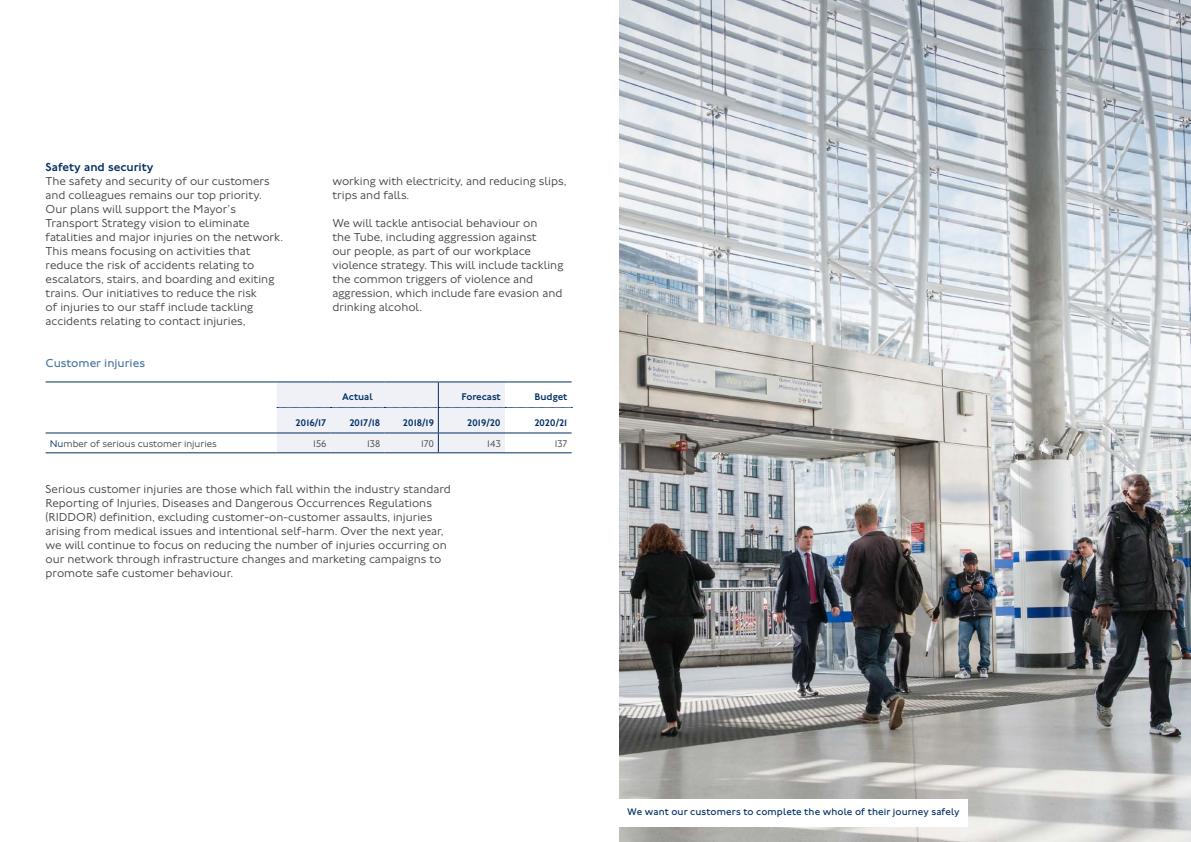
<style>
.page{position:relative;width:1191px;height:842px;background:#fff}
.page>*{position:absolute;margin:0;border:0;box-sizing:border-box;transform-origin:0 0}
.Body_12_14_P{font:300 12px/14px "Johnston 100";color:#414042}
.Body_Heading_12_14_Blue_H4{font:500 12px "Johnston 100";color:#002e63}
.TB_Graph_Caption_Subhead_12_14_Blue_P{font:12px "Johnston 100";color:#4c78a2}
.PictureCaption_10_12_P_LEFT{font:10px "Johnston 100";letter-spacing:.005em;color:#002e63}
.TB_BodyHeading_10_10_Blue_RIGHT{font:500 10px "Johnston 100";color:#002e63}
.TB_BodyCopy_10_10_LEFT{font:300 10px "Johnston 100";color:#414042}
.TB_BodyCopy_10_10_RIGHT{font:300 10px "Johnston 100";color:#414042}
.TB_BodyHeading_10_10_Blue_LEFT{font:500 10px "Johnston 100";color:#002e63}
.s1{color:#002e63}
</style>
<div class="page">
<svg style="left:277px;top:382px;width:295px;height:71px"></svg>
<hr style="left:46px;top:452px;width:231px;height:1px;background:#002e63">
<hr style="left:277px;top:452px;width:53px;height:1px;background:#002e63">
<hr style="left:330px;top:452px;width:54px;height:1px;background:#002e63">
<hr style="left:384px;top:452px;width:54px;height:1px;background:#002e63">
<hr style="left:438px;top:452px;width:67px;height:1px;background:#002e63">
<hr style="left:505px;top:452px;width:66px;height:1px;background:#002e63">
<hr style="left:46px;top:382px;width:231px;height:1px;background:#002e63">
<hr style="left:46px;top:433px;width:231px;height:1px;background:#002e63">
<hr style="left:277px;top:382px;width:53px;height:1px;background:#002e63">
<hr style="left:330px;top:382px;width:54px;height:1px;background:#002e63">
<hr style="left:384px;top:382px;width:54px;height:1px;background:#002e63">
<hr style="left:277px;top:433px;width:53px;height:1px;background:#002e63">
<hr style="left:330px;top:433px;width:54px;height:1px;background:#002e63">
<hr style="left:384px;top:433px;width:54px;height:1px;background:#002e63">
<hr style="left:438px;top:382px;width:67px;height:1px;background:#002e63">
<hr style="left:438px;top:433px;width:67px;height:1px;background:#002e63">
<hr style="left:505px;top:382px;width:66px;height:1px;background:#002e63">
<hr style="left:505px;top:433px;width:66px;height:1px;background:#002e63">
<img style="left:619px;top:0;width:572px;height:842px">
<div style="left:618px;top:799px;width:350px;height:28px;background:#fff"></div>
<h4 class="Body_Heading_12_14_Blue_H4" style="left:46px;top:161px;width:109px">Safety and security</h4>
<p class="Body_12_14_P" style="left:46px;top:175px;width:239px">The safety and security of our customers and colleagues remains our top priority.<br>Our plans will support the Mayor’s Transport Strategy vision to eliminate fatalities and major injuries on the network.<br>This means focusing on activities that reduce the risk of accidents relating to escalators, stairs, and boarding and exiting trains. Our initiatives to reduce the risk<br>of injuries to our staff include tackling accidents relating to contact injuries,</p>
<p class="Body_12_14_P" style="left:332px;top:175px;width:235px">working with electricity, and reducing slips, trips and falls.</p>
<p class="Body_12_14_P" style="left:332px;top:217px;width:232px">We will tackle antisocial behaviour on<br>the Tube, including aggression against<br>our people, as part of our workplace violence strategy. This will include tackling the common triggers of violence and aggression, which include fare evasion and drinking alcohol.</p>
<h4 class="TB_Graph_Caption_Subhead_12_14_Blue_P" style="left:46px;top:357px;width:101px">Customer injuries</h4>
<p class="TB_BodyHeading_10_10_Blue_LEFT" style="left:342px;top:391px;width:32px">Actual</p>
<p class="TB_BodyHeading_10_10_Blue_RIGHT" style="left:461px;top:391px;width:41px">Forecast</p>
<p class="TB_BodyHeading_10_10_Blue_RIGHT" style="left:534px;top:391px;width:34px">Budget</p>
<p class="TB_BodyHeading_10_10_Blue_RIGHT" style="left:295px;top:417px;width:32px">2016/17</p>
<p class="TB_BodyHeading_10_10_Blue_RIGHT" style="left:349px;top:417px;width:32px">2017/18</p>
<p class="TB_BodyHeading_10_10_Blue_RIGHT" style="left:403px;top:417px;width:33px">2018/19</p>
<p class="TB_BodyHeading_10_10_Blue_RIGHT" style="left:467px;top:417px;width:35px">2019/20</p>
<p class="TB_BodyHeading_10_10_Blue_RIGHT" style="left:534px;top:417px;width:35px">2020/21</p>
<p class="TB_BodyCopy_10_10_LEFT" style="left:50px;top:438px;width:168px"><span class="s1">Nu</span>mber of serious customer injuries</p>
<p class="TB_BodyCopy_10_10_RIGHT" style="left:313px;top:438px;width:15px">156</p>
<p class="TB_BodyCopy_10_10_RIGHT" style="left:367px;top:438px;width:14px">138</p>
<p class="TB_BodyCopy_10_10_RIGHT" style="left:421px;top:438px;width:14px">170</p>
<p class="TB_BodyCopy_10_10_RIGHT" style="left:487px;top:438px;width:15px">143</p>
<p class="TB_BodyCopy_10_10_RIGHT" style="left:555px;top:438px;width:14px">137</p>
<p class="Body_12_14_P" style="left:46px;top:483px;width:407px">Serious customer injuries are those which fall within the industry standard Reporting of Injuries, Diseases and Dangerous Occurrences Regulations (RIDDOR) definition, excluding customer-on-customer assaults, injuries arising from medical issues and intentional self-harm. Over the next year, we will continue to focus on reducing the number of injuries occurring on our network through infrastructure changes and marketing campaigns to promote safe customer behaviour.</p>
<p class="PictureCaption_10_12_P_LEFT" style="left:627px;top:806px;width:334px">We want our customers to complete the whole of their journey safely</p>
</div>
